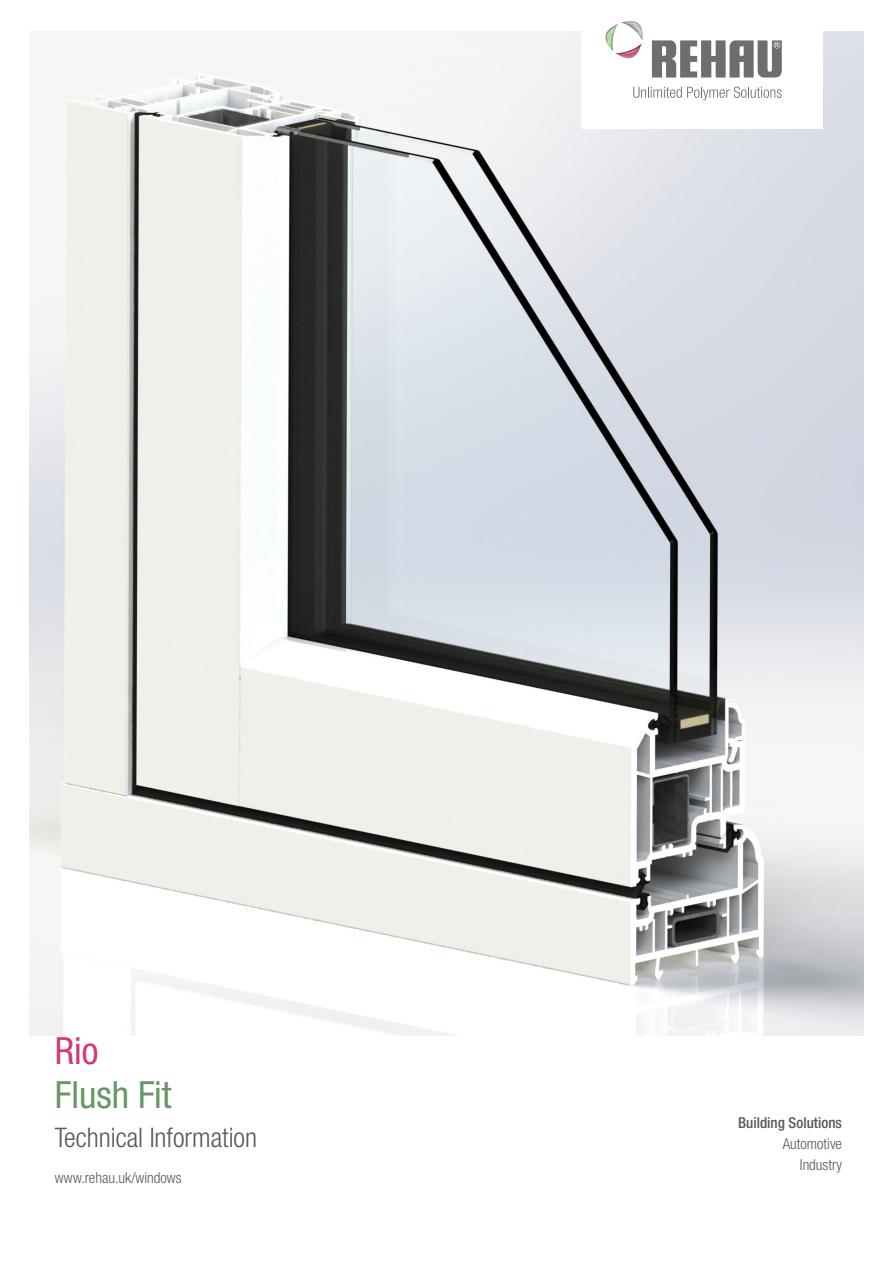
<style>
.page{position:relative;width:893px;height:1263px;background:#fff}
.page>*{position:absolute;margin:0;border:0;box-sizing:border-box;transform-origin:0 0}
.t1{font:condensed 37.5px "Helvetica Neue LTW1 G";color:#689666}
.t2{font:condensed 37.5px "Helvetica Neue LTW1 G";color:#d13c76}
.t3{font:300 condensed 27px "Helvetica Neue LTW1 G";color:#57585a}
.t4{font:300 condensed 15px/21px "Helvetica Neue LTW1 G";color:#57585a;text-align:right}
.t5{font:500 condensed 15px "Helvetica Neue LTW1 G";color:#57585a}
</style>
<div class="page">
<img style="left:30px;top:31px;width:833px;height:1005px">
<div style="left:581px;top:0;width:241px;height:128px;background:#fff"></div>
<svg style="left:633px;top:87px;width:149px;height:13px"></svg>
<svg style="left:652px;top:40px;width:130px;height:38px"></svg>
<svg style="left:605px;top:21px;width:38px;height:38px"></svg>
<h1 class="t2" style="left:55px;top:1029px;width:45px">Rio</h1>
<h1 class="t1" style="left:55px;top:1072px;width:118px">Flush Fit</h1>
<h2 class="t3" style="left:55px;top:1121px;width:204px">Technical Information</h2>
<p class="t4" style="left:55px;top:1167px;width:128px">www.rehau.uk/windows</p>
<p class="t5" style="left:738px;top:1114px;width:105px">Building Solutions</p>
<p class="t4" style="left:783px;top:1133px;width:61px">Automotive<br>Industry</p>
</div>
